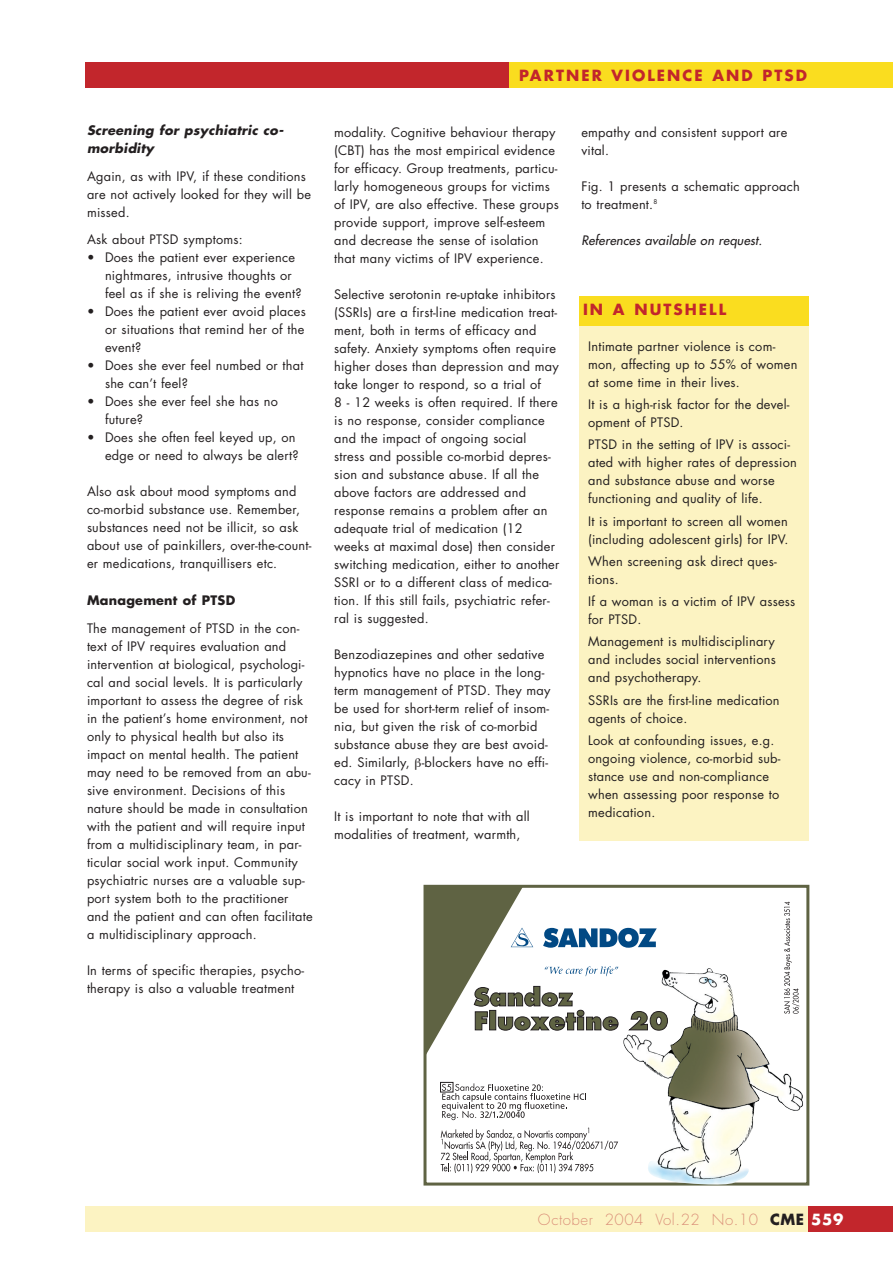
<style>
.page{position:relative;width:893px;height:1262px;background:#fff}
.page>*{position:absolute;margin:0;border:0;box-sizing:border-box;transform-origin:0 0}
.t1{font:700 15px "Futura";letter-spacing:.135em;color:#c2262c}
.t2{font:300 15px "Futura";letter-spacing:.035em;color:#db9079}
.t3{font:12.75px/18px "Futura";letter-spacing:.02em;color:#231f20}
.t4{font:italic 700 12.75px/18px "Futura";letter-spacing:.02em;color:#231f20}
.t5{font:italic 12.75px "Futura";letter-spacing:.015em;color:#231f20}
.t6{font:700 12.75px "Futura";letter-spacing:.02em;color:#231f20}
.s1{font-weight:700;color:#231f20}
.s2{font-weight:700;color:#fff}
</style>
<div class="page">
<div style="left:85px;top:1206px;width:723px;height:26px;background:#fcf3c2"></div>
<div style="left:808px;top:1206px;width:84px;height:26px;background:#c2262c"></div>
<div style="left:85px;top:62px;width:723px;height:26px;background:#c2262c"></div>
<div style="left:509px;top:62px;width:383px;height:26px;background:#fadd1f"></div>
<div style="left:579px;top:313px;width:229px;height:528px;background:#fcf3c2"></div>
<div style="left:579px;top:296px;width:229px;height:29px;background:#fadd1f"></div>
<svg style="left:427px;top:888px;width:230px;height:165px"></svg>
<svg style="left:440px;top:1127px;width:178px;height:46px"></svg>
<div style="left:423px;top:884px;width:386px;height:301px;border:3px solid #5f6343"></div>
<img style="left:622px;top:967px;width:182px;height:217px">
<svg style="left:442px;top:1083px;width:144px;height:37px"></svg>
<div style="left:440px;top:1082px;width:13px;height:10px;border:1px solid #231f20"></div>
<svg style="left:784px;top:901px;width:15px;height:112px"></svg>
<p class="t4" style="left:87px;top:123px;width:197px">Screening for psychiatric co&shy;morbidity</p>
<p class="t3" style="left:87px;top:168px;width:225px">Again, as with IPV, if these conditions are not actively looked for they will be missed.</p>
<p class="t3" style="left:87px;top:231px;width:157px">Ask about PTSD symptoms:</p>
<p class="t3" style="left:105px;top:249px;width:198px;text-indent:-18px">• Does the patient ever experience nightmares, intrusive thoughts or feel as if she is reliving the event?</p>
<p class="t3" style="left:105px;top:303px;width:202px;text-align:justify;text-indent:-18px">• Does the patient ever avoid places or situations that remind her of the event?</p>
<p class="t3" style="left:105px;top:357px;width:200px;text-indent:-18px">• Does she ever feel numbed or that she can’t feel?</p>
<p class="t3" style="left:105px;top:393px;width:174px;text-indent:-18px">• Does she ever feel she has no future?</p>
<p class="t3" style="left:87px;top:429px;width:213px;text-align:right">• Does she often feel keyed up, on edge or need to always be alert?</p>
<p class="t3" style="left:87px;top:483px;width:226px">Also ask about mood symptoms and co-morbid substance use. Remember, substances need not be illicit, so ask about use of painkillers, over-the-count&shy;er medications, tranquillisers etc.</p>
<p class="t6" style="left:87px;top:594px;width:150px">Management of PTSD</p>
<p class="t3" style="left:87px;top:620px;width:227px">The management of PTSD in the con&shy;text of IPV requires evaluation and intervention at biological, psychologi&shy;cal and social levels. It is particularly important to assess the degree of risk in the patient’s home environment, not only to physical health but also its impact on mental health. The patient may need to be removed from an abu&shy;sive environment. Decisions of this nature should be made in consultation with the patient and will require input from a multidisciplinary team, in par&shy;ticular social work input. Community psychiatric nurses are a valuable sup&shy;port system both to the practitioner and the patient and can often facilitate a multidisciplinary approach.</p>
<p class="t3" style="left:87px;top:962px;width:218px">In terms of specific therapies, psycho&shy;therapy is also a valuable treatment</p>
<p class="t1" style="left:519px;top:68px;width:289px">PARTNER VIOLENCE AND PTSD</p>
<p class="t3" style="left:334px;top:124px;width:226px">modality. Cognitive behaviour therapy (CBT) has the most empirical evidence for efficacy. Group treatments, particu&shy;larly homogeneous groups for victims of IPV, are also effective. These groups provide support, improve self-esteem and decrease the sense of isolation that many victims of IPV experience.</p>
<p class="t3" style="left:334px;top:286px;width:227px">Selective serotonin re-uptake inhibitors (SSRIs) are a first-line medication treat&shy;ment, both in terms of efficacy and safety. Anxiety symptoms often require higher doses than depression and may take longer to respond, so a trial of<br>8 - 12 weeks is often required. If there is no response, consider compliance and the impact of ongoing social stress and possible co-morbid depres&shy;sion and substance abuse. If all the above factors are addressed and response remains a problem after an adequate trial of medication (12 weeks at maximal dose) then consider switching medication, either to another SSRI or to a different class of medica&shy;tion. If this still fails, psychiatric refer&shy;ral is suggested.</p>
<p class="t3" style="left:334px;top:646px;width:218px">Benzodiazepines and other sedative hypnotics have no place in the long&shy;term management of PTSD. They may be used for short-term relief of insom&shy;nia, but given the risk of co-morbid substance abuse they are best avoid&shy;ed. Similarly, -blockers have no effi&shy;cacy in PTSD.</p>
<p class="t3" style="left:334px;top:808px;width:197px">It is important to note that with all modalities of treatment, warmth,</p>
<p class="t3" style="left:581px;top:124px;width:207px">empathy and consistent support are vital.</p>
<p class="t3" style="left:581px;top:178px;width:220px">Fig. 1 presents a schematic approach to treatment.<sup>8</sup></p>
<p class="t5" style="left:581px;top:234px;width:182px">References available on request.</p>
<p class="t1" style="left:583px;top:302px;width:145px">IN A NUTSHELL</p>
<p class="t3" style="left:588px;top:338px;width:211px">Intimate partner violence is com&shy;mon, affecting up to 55% of women at some time in their lives.</p>
<p class="t3" style="left:588px;top:396px;width:203px">It is a high-risk factor for the devel&shy;opment of PTSD.</p>
<p class="t3" style="left:588px;top:436px;width:210px">PTSD in the setting of IPV is associ&shy;ated with higher rates of depression and substance abuse and worse functioning and quality of life.</p>
<p class="t3" style="left:588px;top:513px;width:202px">It is important to screen all women (including adolescent girls) for IPV.</p>
<p class="t3" style="left:588px;top:553px;width:190px">When screening ask direct ques&shy;tions.</p>
<p class="t3" style="left:588px;top:593px;width:209px">If a woman is a victim of IPV assess for PTSD.</p>
<p class="t3" style="left:588px;top:634px;width:189px;text-align:justify">Management is multidisciplinary and includes social interventions and psychotherapy.</p>
<p class="t3" style="left:588px;top:692px;width:193px">SSRIs are the first-line medication agents of choice.</p>
<p class="t3" style="left:588px;top:732px;width:194px">Look at confounding issues, e.g. ongoing violence, co-morbid sub&shy;stance use and non-compliance when assessing poor response to medication.</p>
<p class="t2" style="left:538px;top:1212px;width:307px">October 2004 Vol.22 No.10 <span class="s1">CME</span> <span class="s2">559</span></p>
</div>
